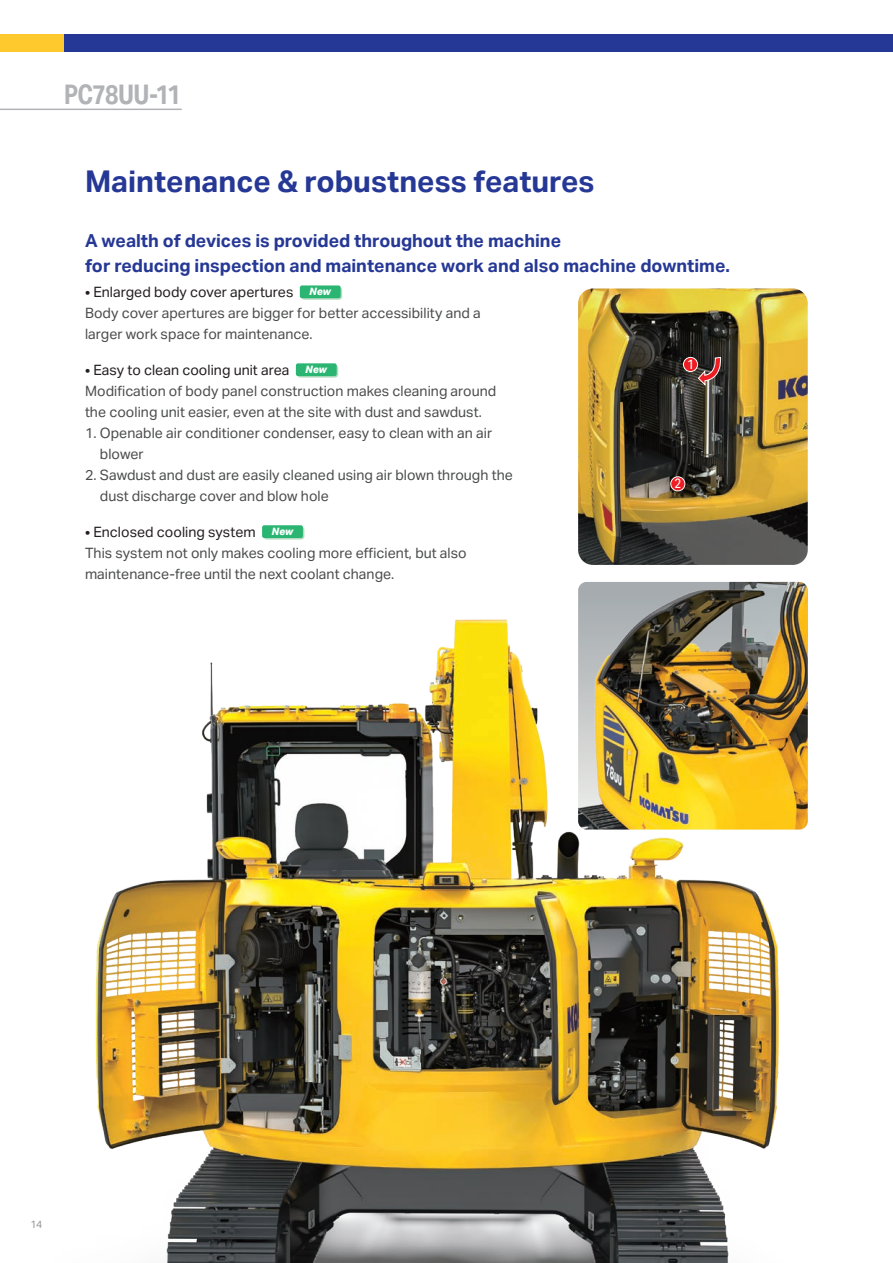
<style>
.page{position:relative;width:893px;height:1263px;background:#fff}
.page>*{position:absolute;margin:0;border:0;box-sizing:border-box;transform-origin:0 0}
.t1{font:700 30px "Aktiv Grotesk";color:#263895}
.t2{font:700 27px "Aktiv Grotesk Cd";letter-spacing:-.02em;color:#b2b3b7}
.t3{font:700 18px/25.2px "Aktiv Grotesk";color:#263895}
.t4{font:14.25px/21px "Aktiv Grotesk";color:#4b4c4d}
.t5{font:14.25px "Aktiv Grotesk";color:#231f20}
.t6{font:13.5px "Aktiv Grotesk Cd";color:#fff}
.t7{font:10.5px "Aktiv Grotesk";color:#939598}
.t8{font:italic 800 10.2px "Aktiv Grotesk";letter-spacing:-.015em;color:#fff}
</style>
<div class="page">
<img style="left:95px;top:581px;width:707px;height:682px">
<img style="left:578px;top:288px;width:230px;height:277px">
<div style="left:683px;top:357px;width:15px;height:14px;background:#ee1d23;border-radius:50%"></div>
<div style="left:683px;top:357px;width:15px;height:15px;border:1px solid #fff;border-radius:50%"></div>
<div style="left:671px;top:477px;width:14px;height:14px;background:#ee1d23;border-radius:50%"></div>
<div style="left:670px;top:476px;width:15px;height:15px;border:1px solid #fff;border-radius:50%"></div>
<svg style="left:697px;top:357px;width:26px;height:30px"></svg>
<img style="left:578px;top:582px;width:230px;height:247px">
<div style="left:0;top:34px;width:143px;height:17px;background:#fec92d"></div>
<div style="left:64px;top:34px;width:829px;height:17px;background:#263895"></div>
<hr style="left:0;top:109px;width:182px;height:1px;background:#b2b3b7">
<svg style="left:301px;top:287px;width:41px;height:13px"></svg>
<div style="left:300px;top:285px;width:41px;height:13px;background:#2bb572;border-radius:2px"></div>
<svg style="left:297px;top:365px;width:41px;height:13px"></svg>
<div style="left:296px;top:363px;width:41px;height:13px;background:#2bb572;border-radius:2px"></div>
<div style="left:264px;top:527px;width:40px;height:12px;background:#9ed6b4;border-radius:3px"></div>
<div style="left:262px;top:525px;width:41px;height:13px;background:#2bb572;border-radius:2px"></div>
<h2 class="t2" style="left:64px;top:79px;width:118px">PC78UU-11</h2>
<h1 class="t1" style="left:85px;top:164px;width:511px">Maintenance &amp; robustness features</h1>
<p class="t3" style="left:85px;top:228px;width:646px">A wealth of devices is provided throughout the machine<br>for reducing inspection and maintenance work and also machine downtime.</p>
<p class="t5" style="left:85px;top:284px;width:210px">• Enlarged body cover apertures</p>
<p class="t4" style="left:85px;top:303px;width:397px">Body cover apertures are bigger for better accessibility and a larger work space for maintenance.</p>
<p class="t5" style="left:85px;top:362px;width:206px">• Easy to clean cooling unit area</p>
<p class="t4" style="left:85px;top:381px;width:413px">Modification of body panel construction makes cleaning around the cooling unit easier, even at the site with dust and sawdust.</p>
<p class="t4" style="left:100px;top:423px;width:394px;text-indent:-15px">1. Openable air conditioner condenser, easy to clean with an air blower</p>
<p class="t4" style="left:100px;top:465px;width:415px;text-indent:-15px">2. Sawdust and dust are easily cleaned using air blown through the dust discharge cover and blow hole</p>
<p class="t5" style="left:85px;top:524px;width:172px">• Enclosed cooling system</p>
<p class="t4" style="left:85px;top:543px;width:383px">This system not only makes cooling more efficient, but also maintenance-free until the next coolant change.</p>
<p class="t8" style="left:309px;top:285px;width:23px">New</p>
<p class="t6" style="left:687px;top:356px;width:8px">1</p>
<p class="t8" style="left:305px;top:362px;width:23px">New</p>
<p class="t6" style="left:674px;top:476px;width:8px">2</p>
<p class="t8" style="left:272px;top:524px;width:23px">New</p>
<p class="t7" style="left:30px;top:1218px;width:14px">14</p>
</div>
